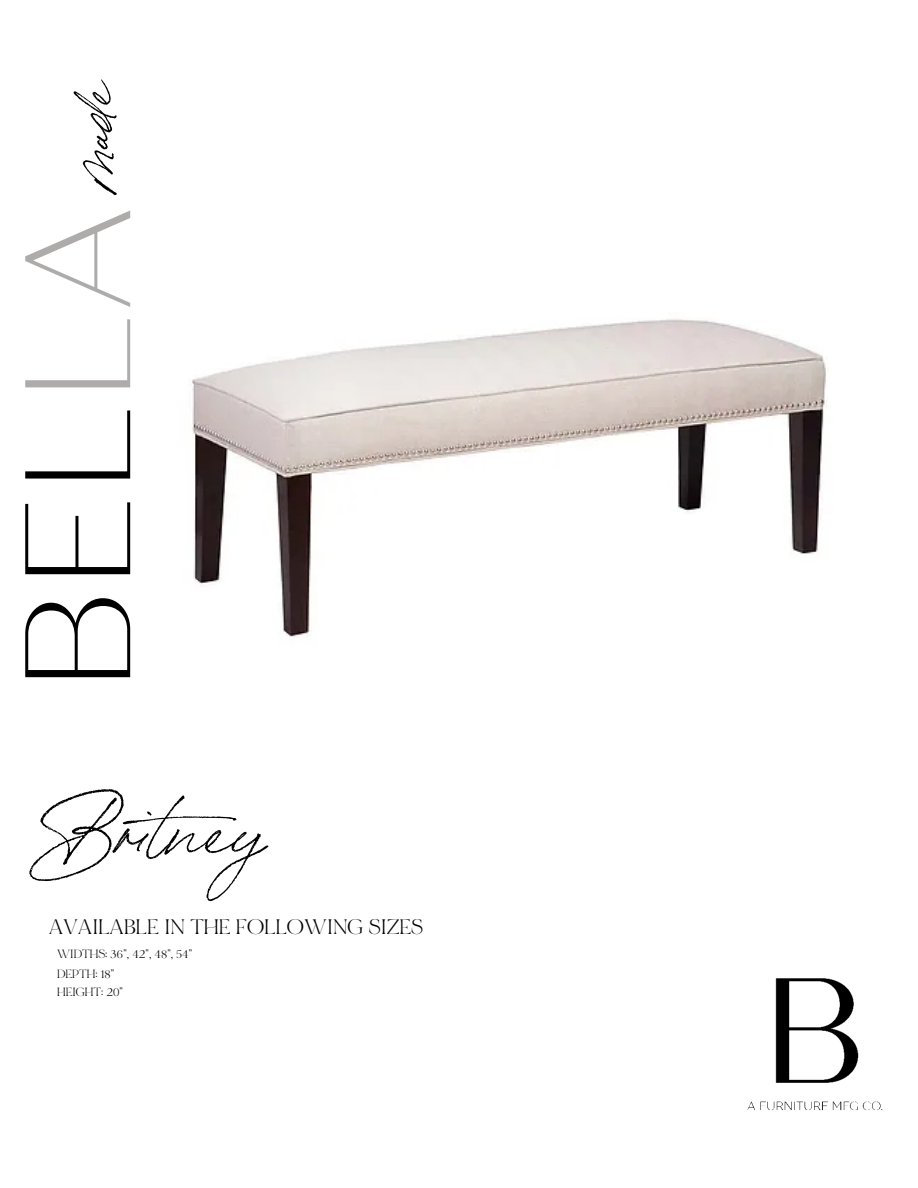
<style>
.page{position:relative;width:918px;height:1188px;background:#fff}
.page>*{position:absolute;margin:0;border:0;box-sizing:border-box;transform-origin:0 0}
.t1{font:100 150px "Quiche Sans";color:#000}
.t2{font:80.1px "Bon Vivant";color:#000}
.t3{font:63px "Bon Vivant";color:#000}
.t4{font:21px "Bon Vivant Serif";color:#000}
.t5{font:12px "Bon Vivant Serif";color:#000}
.s1{color:#aeabab}
</style>
<div class="page">
<img style="left:748px;top:978px;width:135px;height:133px">
<img style="left:190px;top:319px;width:637px;height:318px">
<p class="t3" style="left:53px;top:189px;width:111px;rotate:-90deg">made</p>
<h1 class="t1" style="left:-12px;top:694px;width:490px;rotate:-90deg">BEL<span class="s1">LA</span></h1>
<h2 class="t2" style="left:41px;top:780px;width:224px">Britney</h2>
<h4 class="t4" style="left:49px;top:918px;width:376px">AVAILABLE IN THE FOLLOWING SIZES</h4>
<p class="t5" style="left:57px;top:949px;width:137px">WIDTHS: 36", 42", 48", 54"</p>
<p class="t5" style="left:57px;top:969px;width:59px">DEPTH: 18"</p>
<p class="t5" style="left:57px;top:987px;width:67px">HEIGHT: 20"</p>
</div>
